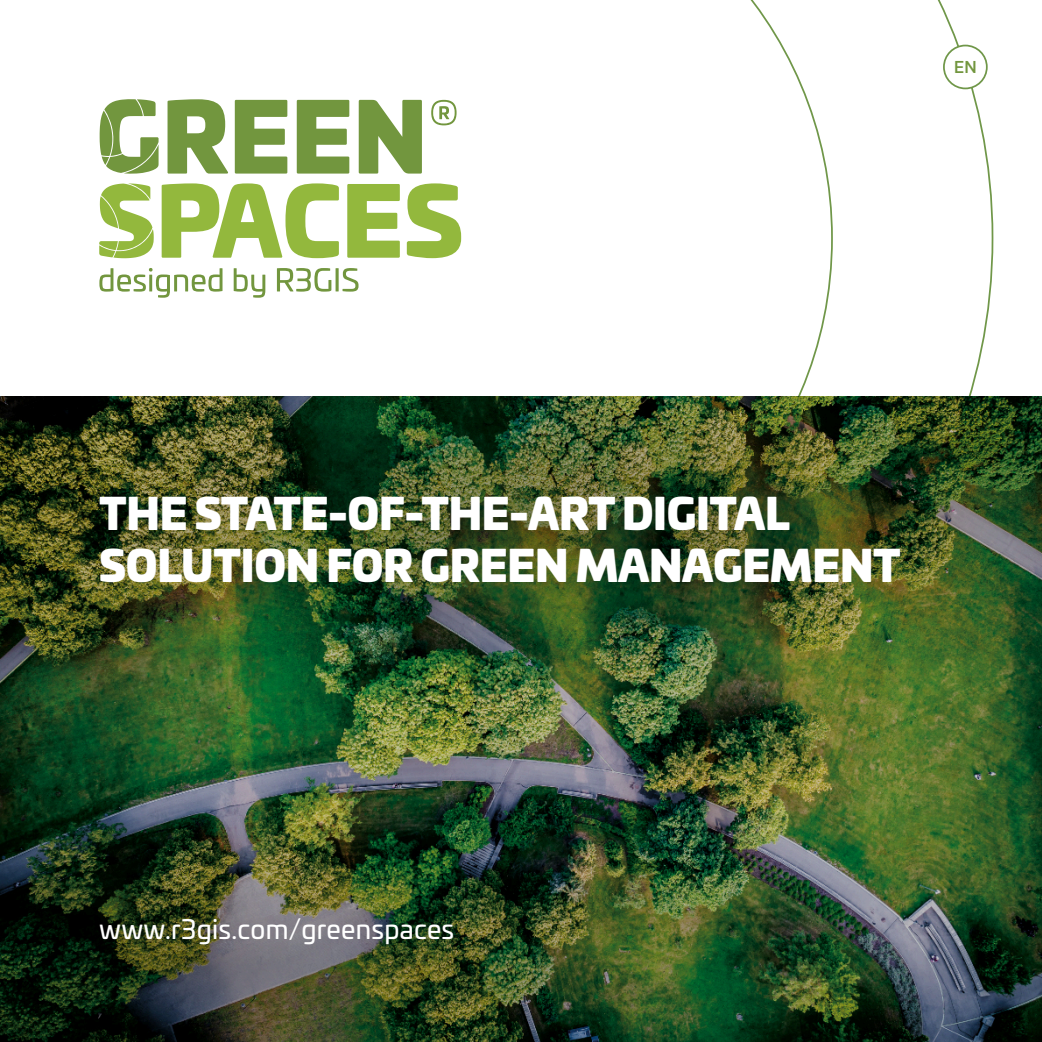
<style>
.page{position:relative;width:1042px;height:1042px;background:#fff}
.page>*{position:absolute;margin:0;border:0;box-sizing:border-box;transform-origin:0 0}
.t1{font:42px/52.5px "Univia Pro Ultra";letter-spacing:-.01em;color:#fff}
.t2{font:26.25px "Univia Pro";letter-spacing:.01em;color:#fff}
.t3{font:500 15.75px "Univia Pro";color:#72963e}
</style>
<div class="page">
<svg style="left:437px;top:0;width:397px;height:397px"></svg>
<img style="left:0;top:397px;width:1042px;height:645px">
<svg style="left:99px;top:183px;width:55px;height:75px"></svg>
<svg style="left:100px;top:99px;width:59px;height:75px"></svg>
<svg style="left:167px;top:99px;width:61px;height:75px"></svg>
<svg style="left:235px;top:100px;width:52px;height:74px"></svg>
<svg style="left:297px;top:100px;width:52px;height:74px"></svg>
<svg style="left:359px;top:100px;width:63px;height:74px"></svg>
<svg style="left:162px;top:183px;width:177px;height:75px"></svg>
<svg style="left:347px;top:184px;width:53px;height:74px"></svg>
<svg style="left:407px;top:183px;width:54px;height:75px"></svg>
<svg style="left:99px;top:268px;width:123px;height:30px"></svg>
<svg style="left:234px;top:268px;width:31px;height:30px"></svg>
<svg style="left:277px;top:268px;width:54px;height:24px"></svg>
<svg style="left:335px;top:268px;width:4px;height:23px"></svg>
<svg style="left:342px;top:268px;width:16px;height:24px"></svg>
<svg style="left:431px;top:100px;width:25px;height:25px"></svg>
<div style="left:943px;top:45px;width:44px;height:44px;background:#fff;border:2px solid #709749;border-radius:50%"></div>
<p class="t3" style="left:954px;top:60px;width:24px">EN</p>
<p class="t1" style="left:99px;top:491px;width:803px">THE STATE-OF-THE-ART DIGITAL<br>SOLUTION FOR GREEN MANAGEMENT</p>
<p class="t2" style="left:99px;top:918px;width:356px">www.r3gis.com/greenspaces</p>
</div>
